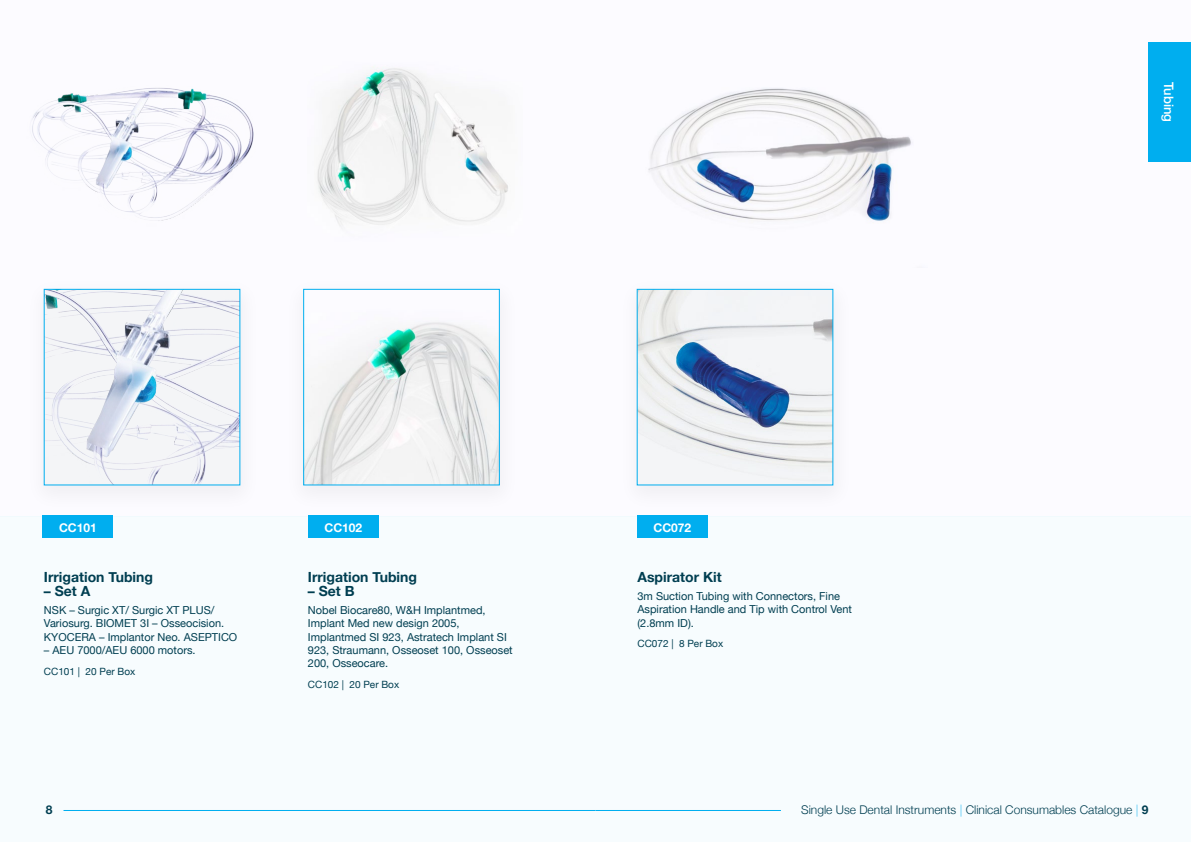
<style>
.page{position:relative;width:1191px;height:842px;background:#fff}
.page>*{position:absolute;margin:0;border:0;box-sizing:border-box;transform-origin:0 0}
.Product_Title{font:700 14px "Helvetica Neue";color:#003e51}
.Page_Title_Marker{font:500 13px "Helvetica Neue";color:#fff}
.t1{font:300 12px "Helvetica Neue";color:#003e51}
.SKU_In_a_box{font:700 12px "Helvetica Neue";color:#fff}
.t2{font:700 12px "Helvetica Neue";color:#003e51}
.Details{font:11px/13.2px "Helvetica Neue";color:#003e51}
.Code___Per_box{font:10px "Helvetica Neue";color:#003e51}
.s1{font-weight:100;color:#00aeef}
.s2{font-weight:700}
</style>
<div class="page">
<div style="left:0;top:515px;width:1191px;height:327px;background:#f7fcfe"></div>
<hr style="left:0;top:515px;width:1191px;height:1px;background:#00aeef">
<hr style="left:595px;top:810px;width:186px;height:1px;background:#00aeef">
<hr style="left:63px;top:810px;width:532px;height:1px;background:#00aeef">
<div style="left:0;top:0;width:1191px;height:515px;background:#fcfbff"></div>
<div style="left:1148px;top:43px;width:43px;height:119px;background:#00aeef"></div>
<img style="left:32px;top:88px;width:222px;height:133px">
<img style="left:317px;top:67px;width:191px;height:159px">
<img style="left:648px;top:88px;width:263px;height:133px">
<div style="left:637px;top:515px;width:71px;height:23px;background:#00aeef"></div>
<div style="left:308px;top:515px;width:71px;height:23px;background:#00aeef"></div>
<div style="left:43px;top:515px;width:70px;height:23px;background:#00aeef"></div>
<img style="left:46px;top:291px;width:192px;height:192px">
<img style="left:305px;top:322px;width:192px;height:161px">
<div style="left:303px;top:289px;width:196px;height:196px;border:1px solid #00aeef"></div>
<div style="left:616px;top:275px;width:238px;height:238px;background:#000;opacity:.05"></div>
<img style="left:639px;top:291px;width:192px;height:192px">
<p class="Page_Title_Marker" style="left:1179px;top:82px;width:42px;rotate:90deg">Tubing</p>
<p class="SKU_In_a_box" style="left:59px;top:518px;width:39px">CC101</p>
<p class="SKU_In_a_box" style="left:324px;top:518px;width:39px">CC102</p>
<p class="SKU_In_a_box" style="left:653px;top:518px;width:39px">CC072</p>
<p class="Product_Title" style="left:44px;top:566px;width:111px">Irrigation Tubing</p>
<p class="Product_Title" style="left:44px;top:580px;width:48px">– Set A</p>
<p class="Details" style="left:44px;top:604px;width:195px">NSK – Surgic XT/ Surgic XT PLUS/<br>Variosurg. BIOMET 3I – Osseocision.<br>KYOCERA – Implantor Neo. ASEPTICO</p>
<p class="Details" style="left:44px;top:644px;width:153px">– AEU 7000/AEU 6000 motors.</p>
<p class="Code___Per_box" style="left:44px;top:664px;width:93px">CC101 | 20 Per Box</p>
<p class="Product_Title" style="left:308px;top:566px;width:111px">Irrigation Tubing</p>
<p class="Product_Title" style="left:308px;top:580px;width:48px">– Set B</p>
<p class="Details" style="left:308px;top:604px;width:206px">Nobel Biocare80, W&amp;H Implantmed,<br>Implant Med new design 2005,<br>Implantmed SI 923, Astratech Implant SI<br>923, Straumann, Osseoset 100, Osseoset<br>200, Osseocare.</p>
<p class="Code___Per_box" style="left:308px;top:677px;width:93px">CC102 | 20 Per Box</p>
<p class="Product_Title" style="left:637px;top:566px;width:86px">Aspirator Kit</p>
<p class="Details" style="left:637px;top:590px;width:216px">3m Suction Tubing with Connectors, Fine<br>Aspiration Handle and Tip with Control Vent (2.8mm ID).</p>
<p class="Code___Per_box" style="left:637px;top:637px;width:87px">CC072 | 8 Per Box</p>
<p class="t2" style="left:46px;top:800px;width:8px">8</p>
<p class="t1" style="left:801px;top:800px;width:349px">Single Use Dental Instruments <span class="s1">|</span> Clinical Consumables Catalogue <span class="s1">|</span> <span class="s2">9</span></p>
</div>
